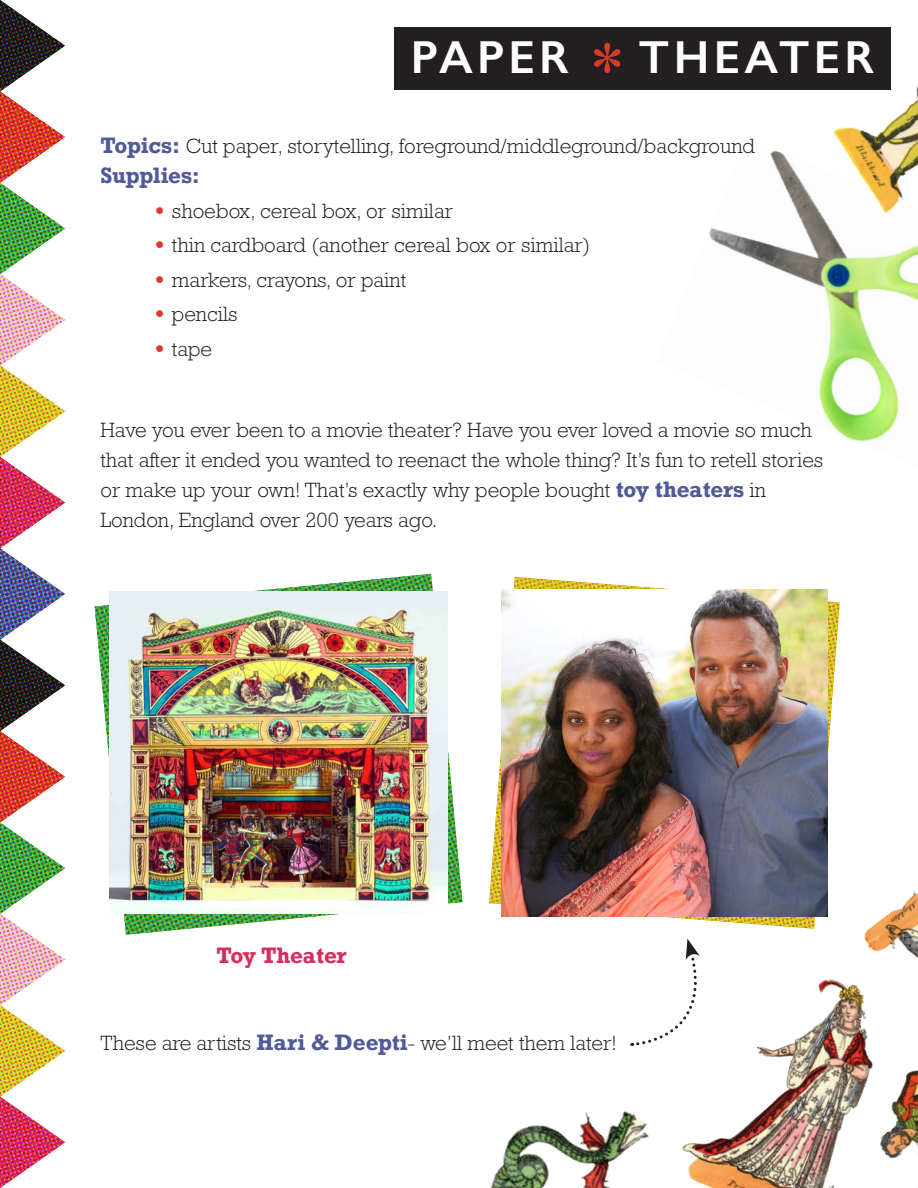
<style>
.page{position:relative;width:918px;height:1188px;background:#fff}
.page>*{position:absolute;margin:0;border:0;box-sizing:border-box;transform-origin:0 0}
.t1{font:600 46.5px "Gill Sans";letter-spacing:.09em;color:#fff}
.t2{font:300 21px/30px "Rockwell";color:#231f20}
.t3{font:700 21px "Rockwell";letter-spacing:-.01em;color:#d62d5b}
.t4{font:700 21px "Rockwell";letter-spacing:-.02em;color:#525997}
.s1{font-weight:700;color:#525997}
.s2{font-weight:800;color:#d93b29}
</style>
<div class="page">
<img style="left:709px;top:150px;width:209px;height:292px">
<img style="left:0;top:0;width:65px;height:1188px">
<div style="left:394px;top:27px;width:497px;height:63px;background:#231f20"></div>
<svg style="left:594px;top:43px;width:27px;height:30px"></svg>
<img style="left:95px;top:574px;width:367px;height:361px">
<img style="left:110px;top:591px;width:338px;height:322px">
<img style="left:489px;top:577px;width:351px;height:352px">
<img style="left:501px;top:589px;width:326px;height:327px">
<svg style="left:632px;top:939px;width:62px;height:107px"></svg>
<img style="left:814px;top:86px;width:104px;height:134px">
<img style="left:672px;top:948px;width:246px;height:240px">
<img style="left:490px;top:1111px;width:159px;height:77px">
<img style="left:852px;top:891px;width:66px;height:133px">
<p class="t1" style="left:411px;top:29px;width:160px">PAPER</p>
<p class="t1" style="left:639px;top:29px;width:237px">THEATER</p>
<p class="t2" style="left:100px;top:131px;width:656px"><span class="s1">Topics:</span> Cut paper, storytelling, foreground/middleground/background</p>
<p class="t4" style="left:100px;top:162px;width:101px">Supplies:</p>
<p class="t2" style="left:154px;top:196px;width:300px"><span class="s2">•</span> shoebox, cereal box, or similar</p>
<p class="t2" style="left:154px;top:230px;width:437px"><span class="s2">•</span> thin cardboard (another cereal box or similar)</p>
<p class="t2" style="left:154px;top:265px;width:253px"><span class="s2">•</span> markers, crayons, or paint</p>
<p class="t2" style="left:154px;top:299px;width:85px"><span class="s2">•</span> pencils</p>
<p class="t2" style="left:154px;top:334px;width:59px"><span class="s2">•</span> tape</p>
<p class="t2" style="left:100px;top:415px;width:724px">Have you ever been to a movie theater? Have you ever loved a movie so much that after it ended you wanted to reenact the whole thing? It’s fun to retell stories or make up your own! That’s exactly why people bought <span class="s1">toy theaters</span> in London, England over 200 years ago.</p>
<p class="t3" style="left:217px;top:942px;width:132px">Toy Theater</p>
<p class="t2" style="left:100px;top:1028px;width:518px">These are artists <span class="s1">Hari &amp; Deepti</span>- we’ll meet them later!</p>
</div>
